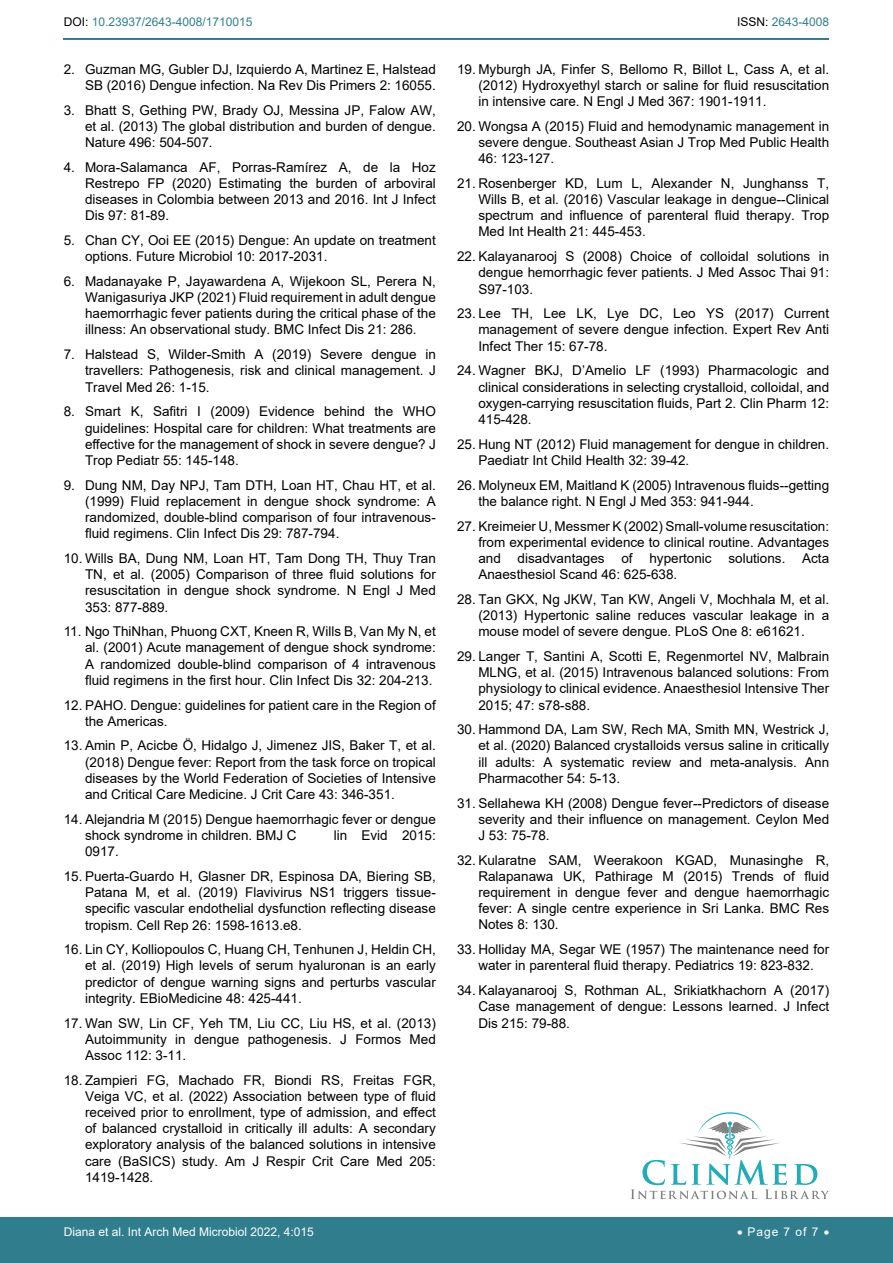
<style>
.page{position:relative;width:893px;height:1263px;background:#fff}
.page>*{position:absolute;margin:0;border:0;box-sizing:border-box;transform-origin:0 0}
.t1{font:13.5px/16.2px "Arial";color:#000;text-align:justify}
.t2{font:12px "Arial";color:#fff}
.t3{font:12px "Arial";color:#30808d}
.s1{color:#000}
</style>
<div class="page">
<div style="left:0;top:1217px;width:893px;height:46px;background:#307d8d"></div>
<hr style="left:64px;top:38px;width:765px;height:2px;background:#30808d">
<svg style="left:631px;top:1112px;width:198px;height:87px"></svg>
<p class="t3" style="left:64px;top:14px;width:190px"><span class="s1">DOI:</span> 10.23937/2643-4008/1710015</p>
<p class="t3" style="left:737px;top:14px;width:94px"><span class="s1">ISSN:</span> 2643-4008</p>
<p class="t1" style="left:64px;top:61px;width:374px;text-align:right">2. Guzman MG, Gubler DJ, Izquierdo A, Martinez E, Halstead<br>SB (2016) Dengue infection. Na Rev Dis Primers 2: 16055.</p>
<p class="t1" style="left:85px;top:102px;width:352px;text-indent:-21px">3. Bhatt S, Gething PW, Brady OJ, Messina JP, Falow AW, et al. (2013) The global distribution and burden of dengue.<br>Nature 496: 504-507.</p>
<p class="t1" style="left:85px;top:159px;width:352px;text-indent:-21px">4. Mora-Salamanca AF, Porras-Ramírez A, de la Hoz Restrepo FP (2020) Estimating the burden of arboviral diseases in Colombia between 2013 and 2016. Int J Infect Dis 97: 81-89.</p>
<p class="t1" style="left:85px;top:232px;width:352px;text-indent:-21px">5. Chan CY, Ooi EE (2015) Dengue: An update on treatment options. Future Microbiol 10: 2017-2031.</p>
<p class="t1" style="left:85px;top:273px;width:352px;text-indent:-21px">6. Madanayake P, Jayawardena A, Wijekoon SL, Perera N, Wanigasuriya JKP (2021) Fluid requirement in adult dengue haemorrhagic fever patients during the critical phase of the illness: An observational study. BMC Infect Dis 21: 286.</p>
<p class="t1" style="left:85px;top:346px;width:352px;text-indent:-21px">7. Halstead S, Wilder-Smith A (2019) Severe dengue in travellers: Pathogenesis, risk and clinical management. J Travel Med 26: 1-15.</p>
<p class="t1" style="left:85px;top:403px;width:352px;text-indent:-21px">8. Smart K, Safitri I (2009) Evidence behind the WHO guidelines: Hospital care for children: What treatments are effective for the management of shock in severe dengue? J Trop Pediatr 55: 145-148.</p>
<p class="t1" style="left:85px;top:477px;width:352px;text-indent:-21px">9. Dung NM, Day NPJ, Tam DTH, Loan HT, Chau HT, et al. (1999) Fluid replacement in dengue shock syndrome: A randomized, double-blind comparison of four intravenous&shy;fluid regimens. Clin Infect Dis 29: 787-794.</p>
<p class="t1" style="left:85px;top:550px;width:352px;text-indent:-21px">10. Wills BA, Dung NM, Loan HT, Tam Dong TH, Thuy Tran TN, et al. (2005) Comparison of three fluid solutions for resuscitation in dengue shock syndrome. N Engl J Med 353: 877-889.</p>
<p class="t1" style="left:85px;top:623px;width:352px;text-indent:-21px">11. Ngo ThiNhan, Phuong CXT, Kneen R, Wills B, Van My N, et al. (2001) Acute management of dengue shock syndrome:<br>A randomized double-blind comparison of 4 intravenous fluid regimens in the first hour. Clin Infect Dis 32: 204-213.</p>
<p class="t1" style="left:85px;top:697px;width:352px;text-indent:-21px">12. PAHO. Dengue: guidelines for patient care in the Region of the Americas.</p>
<p class="t1" style="left:85px;top:737px;width:352px;text-indent:-21px">13. Amin P, Acicbe Ö, Hidalgo J, Jimenez JIS, Baker T, et al. (2018) Dengue fever: Report from the task force on tropical diseases by the World Federation of Societies of Intensive and Critical Care Medicine. J Crit Care 43: 346-351.</p>
<p class="t1" style="left:85px;top:811px;width:352px;text-indent:-21px">14. Alejandria M (2015) Dengue haemorrhagic fever or dengue shock syndrome in children. BMJ C</p>
<p class="t1" style="left:334px;top:827px;width:104px">lin Evid 2015:</p>
<p class="t1" style="left:85px;top:843px;width:35px">0917.</p>
<p class="t1" style="left:85px;top:868px;width:352px;text-indent:-21px">15. Puerta-Guardo H, Glasner DR, Espinosa DA, Biering SB, Patana M, et al. (2019) Flavivirus NS1 triggers tissue&shy;specific vascular endothelial dysfunction reflecting disease tropism. Cell Rep 26: 1598-1613.e8.</p>
<p class="t1" style="left:85px;top:941px;width:352px;text-indent:-21px">16. Lin CY, Kolliopoulos C, Huang CH, Tenhunen J, Heldin CH, et al. (2019) High levels of serum hyaluronan is an early predictor of dengue warning signs and perturbs vascular integrity. EBioMedicine 48: 425-441.</p>
<p class="t1" style="left:85px;top:1014px;width:352px;text-indent:-21px">17. Wan SW, Lin CF, Yeh TM, Liu CC, Liu HS, et al. (2013)<br>Autoimmunity in dengue pathogenesis. J Formos Med Assoc 112: 3-11.</p>
<p class="t1" style="left:85px;top:1072px;width:352px;text-indent:-21px">18. Zampieri FG, Machado FR, Biondi RS, Freitas FGR, Veiga VC, et al. (2022) Association between type of fluid received prior to enrollment, type of admission, and effect of balanced crystalloid in critically ill adults: A secondary exploratory analysis of the balanced solutions in intensive care (BaSICS) study. Am J Respir Crit Care Med 205:<br>1419-1428.</p>
<p class="t1" style="left:478px;top:61px;width:352px;text-indent:-21px">19. Myburgh JA, Finfer S, Bellomo R, Billot L, Cass A, et al. (2012) Hydroxyethyl starch or saline for fluid resuscitation in intensive care. N Engl J Med 367: 1901-1911.</p>
<p class="t1" style="left:478px;top:118px;width:352px;text-indent:-21px">20. Wongsa A (2015) Fluid and hemodynamic management in severe dengue. Southeast Asian J Trop Med Public Health 46: 123-127.</p>
<p class="t1" style="left:478px;top:175px;width:352px;text-indent:-21px">21. Rosenberger KD, Lum L, Alexander N, Junghanss T, Wills B, et al. (2016) Vascular leakage in dengue--Clinical spectrum and influence of parenteral fluid therapy. Trop Med Int Health 21: 445-453.</p>
<p class="t1" style="left:478px;top:248px;width:352px;text-indent:-21px">22. Kalayanarooj S (2008) Choice of colloidal solutions in dengue hemorrhagic fever patients. J Med Assoc Thai 91:<br>S97-103.</p>
<p class="t1" style="left:478px;top:305px;width:352px;text-indent:-21px">23. Lee TH, Lee LK, Lye DC, Leo YS (2017) Current management of severe dengue infection. Expert Rev Anti Infect Ther 15: 67-78.</p>
<p class="t1" style="left:478px;top:362px;width:352px;text-indent:-21px">24. Wagner BKJ, D’Amelio LF (1993) Pharmacologic and clinical considerations in selecting crystalloid, colloidal, and oxygen-carrying resuscitation fluids, Part 2. Clin Pharm 12:<br>415-428.</p>
<p class="t1" style="left:478px;top:436px;width:352px;text-indent:-21px">25. Hung NT (2012) Fluid management for dengue in children.<br>Paediatr Int Child Health 32: 39-42.</p>
<p class="t1" style="left:478px;top:477px;width:352px;text-indent:-21px">26. Molyneux EM, Maitland K (2005) Intravenous fluids--getting the balance right. N Engl J Med 353: 941-944.</p>
<p class="t1" style="left:478px;top:518px;width:352px;text-indent:-21px">27. Kreimeier U, Messmer K (2002) Small-volume resuscitation: from experimental evidence to clinical routine. Advantages and disadvantages of hypertonic solutions. Acta Anaesthesiol Scand 46: 625-638.</p>
<p class="t1" style="left:478px;top:591px;width:352px;text-indent:-21px">28. Tan GKX, Ng JKW, Tan KW, Angeli V, Mochhala M, et al. (2013) Hypertonic saline reduces vascular leakage in a mouse model of severe dengue. PLoS One 8: e61621.</p>
<p class="t1" style="left:478px;top:648px;width:352px;text-indent:-21px">29. Langer T, Santini A, Scotti E, Regenmortel NV, Malbrain MLNG, et al. (2015) Intravenous balanced solutions: From physiology to clinical evidence. Anaesthesiol Intensive Ther 2015; 47: s78-s88.</p>
<p class="t1" style="left:478px;top:721px;width:352px;text-indent:-21px">30. Hammond DA, Lam SW, Rech MA, Smith MN, Westrick J, et al. (2020) Balanced crystalloids versus saline in critically ill adults: A systematic review and meta-analysis. Ann Pharmacother 54: 5-13.</p>
<p class="t1" style="left:478px;top:795px;width:352px;text-indent:-21px">31. Sellahewa KH (2008) Dengue fever--Predictors of disease severity and their influence on management. Ceylon Med J 53: 75-78.</p>
<p class="t1" style="left:478px;top:852px;width:352px;text-indent:-21px">32. Kularatne SAM, Weerakoon KGAD, Munasinghe R, Ralapanawa UK, Pathirage M (2015) Trends of fluid requirement in dengue fever and dengue haemorrhagic fever: A single centre experience in Sri Lanka. BMC Res Notes 8: 130.</p>
<p class="t1" style="left:457px;top:941px;width:374px;text-align:center">33. Holliday MA, Segar WE (1957) The maintenance need for water in parenteral fluid therapy. Pediatrics 19: 823-832.</p>
<p class="t1" style="left:478px;top:982px;width:352px;text-indent:-21px">34. Kalayanarooj S, Rothman AL, Srikiatkhachorn A (2017)<br>Case management of dengue: Lessons learned. J Infect Dis 215: 79-88.</p>
<p class="t2" style="left:64px;top:1223px;width:252px">Diana et al. Int Arch Med Microbiol 2022, 4:015</p>
<p class="t2" style="left:737px;top:1223px;width:94px">• Page 7 of 7 •</p>
</div>
